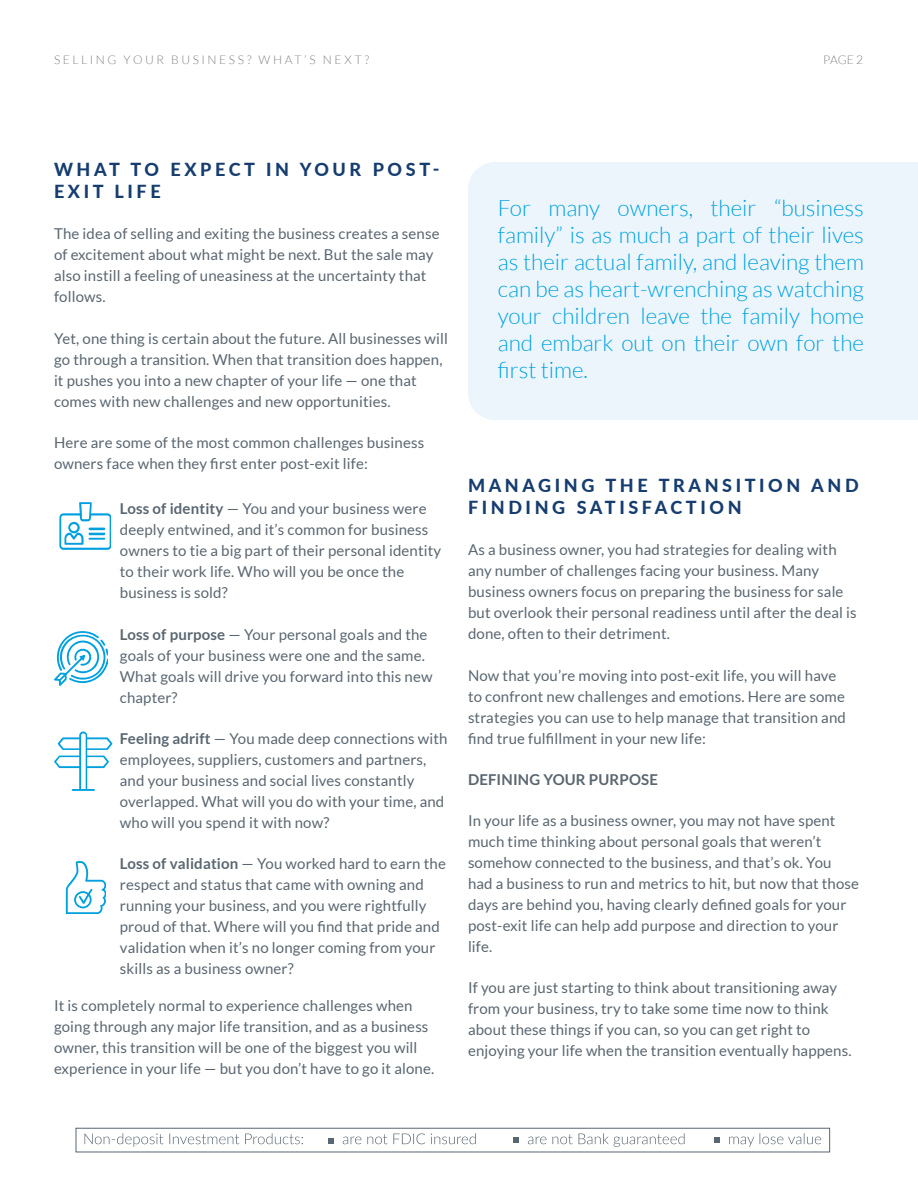
<style>
.page{position:relative;width:918px;height:1188px;background:#fff}
.page>*{position:absolute;margin:0;border:0;box-sizing:border-box;transform-origin:0 0}
.Call_Out_Cyan_18{font:300 22.5px/27px "Lato";color:#00a2df;text-align:justify}
.t1{font:800 18px/21.6px "Lato";letter-spacing:.2em;color:#163d6f}
.Body_Copy_10_Grey{font:15px/21px "Lato";letter-spacing:.01em;color:#5a6670}
.Body_Copy_10_Grey-2{font:700 15px "Lato";letter-spacing:.01em;color:#5a6670}
.Body{font:300 12px "Lato";letter-spacing:.215em;color:#808285}
.s1{font-weight:700}
</style>
<div class="page">
<svg style="left:85px;top:1133px;width:736px;height:14px"></svg>
<div style="left:76px;top:1128px;width:754px;height:24px;border:1px solid #5a6670"></div>
<div style="left:468px;top:162px;width:450px;height:258px;background:#edf5fc"></div>
<svg style="left:59px;top:502px;width:52px;height:47px"></svg>
<svg style="left:54px;top:631px;width:54px;height:54px"></svg>
<svg style="left:54px;top:731px;width:58px;height:60px"></svg>
<svg style="left:66px;top:861px;width:40px;height:52px"></svg>
<p class="Body" style="left:54px;top:53px;width:317px">SELLING YOUR BUSINESS? WHAT’S NEXT?</p>
<p class="Body" style="left:823px;top:53px;width:42px">PAGE 2</p>
<h3 class="t1" style="left:54px;top:158px;width:387px">WHAT TO EXPECT IN YOUR POST-<br>EXIT LIFE</h3>
<p class="Body_Copy_10_Grey" style="left:54px;top:223px;width:387px">The idea of selling and exiting the business creates a sense of excitement about what might be next. But the sale may also instill a feeling of uneasiness at the uncertainty that follows.</p>
<p class="Body_Copy_10_Grey" style="left:54px;top:328px;width:396px">Yet, one thing is certain about the future. All businesses will go through a transition. When that transition does happen, it pushes you into a new chapter of your life — one that comes with new challenges and new opportunities.</p>
<p class="Body_Copy_10_Grey" style="left:54px;top:432px;width:372px">Here are some of the most common challenges business owners face when they first enter post-exit life:</p>
<p class="Body_Copy_10_Grey" style="left:120px;top:498px;width:323px"><span class="s1">Loss of identity</span> — You and your business were deeply entwined, and it’s common for business owners to tie a big part of their personal identity to their work life. Who will you be once the business is sold?</p>
<p class="Body_Copy_10_Grey" style="left:120px;top:623px;width:314px"><span class="s1">Loss of purpose</span> — Your personal goals and the goals of your business were one and the same.<br>What goals will drive you forward into this new chapter?</p>
<p class="Body_Copy_10_Grey" style="left:120px;top:728px;width:329px"><span class="s1">Feeling adrift</span> — You made deep connections with employees, suppliers, customers and partners, and your business and social lives constantly overlapped. What will you do with your time, and who will you spend it with now?</p>
<p class="Body_Copy_10_Grey" style="left:120px;top:853px;width:328px"><span class="s1">Loss of validation</span> — You worked hard to earn the respect and status that came with owning and running your business, and you were rightfully proud of that. Where will you find that pride and validation when it’s no longer coming from your skills as a business owner?</p>
<p class="Body_Copy_10_Grey" style="left:54px;top:995px;width:382px">It is completely normal to experience challenges when going through any major life transition, and as a business owner, this transition will be one of the biggest you will experience in your life — but you don’t have to go it alone.</p>
<p class="Call_Out_Cyan_18" style="left:498px;top:194px;width:368px">For many owners, their “business family” is as much a part of their lives as their actual family, and leaving them can be as heart-wrenching as watching your children leave the family home and embark out on their own for the first time.</p>
<h3 class="t1" style="left:468px;top:474px;width:392px">MANAGING THE TRANSITION AND<br>FINDING SATISFACTION</h3>
<p class="Body_Copy_10_Grey" style="left:468px;top:539px;width:390px">As a business owner, you had strategies for dealing with any number of challenges facing your business. Many business owners focus on preparing the business for sale but overlook their personal readiness until after the deal is done, often to their detriment.</p>
<p class="Body_Copy_10_Grey" style="left:468px;top:665px;width:379px">Now that you’re moving into post-exit life, you will have to confront new challenges and emotions. Here are some strategies you can use to help manage that transition and find true fulfillment in your new life:</p>
<p class="Body_Copy_10_Grey-2" style="left:468px;top:771px;width:191px">DEFINING YOUR PURPOSE</p>
<p class="Body_Copy_10_Grey" style="left:468px;top:810px;width:393px">In your life as a business owner, you may not have spent much time thinking about personal goals that weren’t somehow connected to the business, and that’s ok. You had a business to run and metrics to hit, but now that those days are behind you, having clearly defined goals for your post-exit life can help add purpose and direction to your life.</p>
<p class="Body_Copy_10_Grey" style="left:468px;top:977px;width:385px">If you are just starting to think about transitioning away from your business, try to take some time now to think about these things if you can, so you can get right to enjoying your life when the transition eventually happens.</p>
</div>
